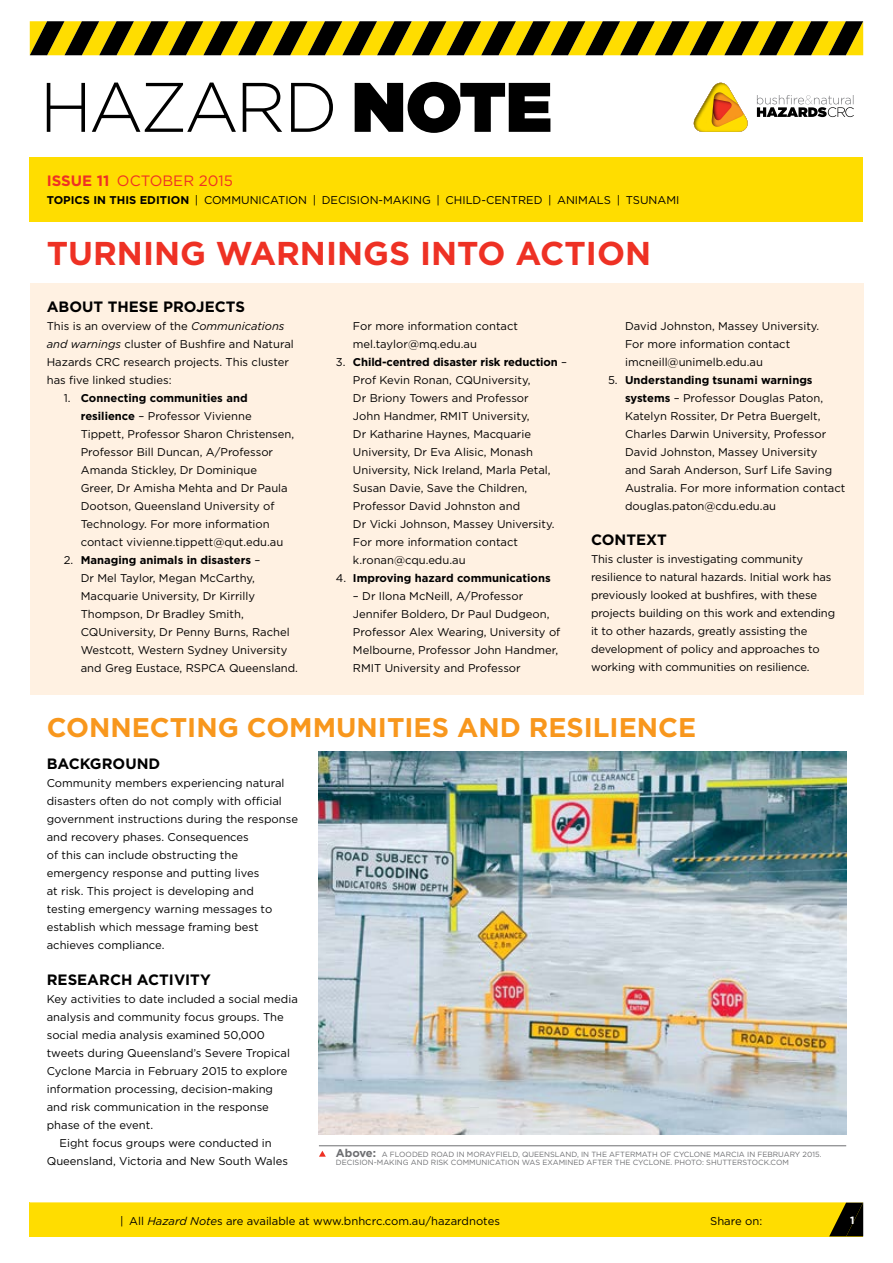
<style>
.page{position:relative;width:893px;height:1263px;background:#fff}
.page>*{position:absolute;margin:0;border:0;box-sizing:border-box;transform-origin:0 0}
.t1{font:700 33px "Gotham";color:#ee3124}
.t2{font:700 27px "Gotham";color:#f8971d}
.t3{font:700 15px "Gotham";color:#000}
.t4{font:15px "Gotham";color:#ee3124}
.t5{font:11.25px/18px "Gotham";color:#000}
.t6{font:700 11.25px "Gotham";color:#000}
.t7{font:700 10.5px "Gotham";color:#fff}
.t8{font:7.5px/8.6px "Gotham";color:#6d6e71}
.s1{font-weight:700}
.s2{font-style:italic}
.s3{font-weight:400}
.s4{font-weight:700;font-size:11.25px}
</style>
<div class="page">
<div style="left:30px;top:283px;width:833px;height:411px;background:#fff1e2"></div>
<hr style="left:319px;top:1145px;width:527px;height:1px;background:#6d6e71">
<svg style="left:319px;top:1151px;width:7px;height:6px"></svg>
<img style="left:319px;top:751px;width:527px;height:384px">
<div style="left:30px;top:1202px;width:833px;height:34px;background:#fd0"></div>
<svg style="left:829px;top:1202px;width:34px;height:34px"></svg>
<svg style="left:30px;top:21px;width:833px;height:34px"></svg>
<svg style="left:757px;top:95px;width:97px;height:22px"></svg>
<svg style="left:693px;top:83px;width:55px;height:49px"></svg>
<svg style="left:47px;top:82px;width:503px;height:51px"></svg>
<div style="left:30px;top:157px;width:833px;height:64px;background:#fd0"></div>
<h3 class="t4" style="left:47px;top:171px;width:188px"><span class="s1">ISSUE 11</span> OCTOBER 2015</h3>
<p class="t5" style="left:47px;top:191px;width:634px"><span class="s1">TOPICS IN THIS EDITION</span> | COMMUNICATION | DECISION-MAKING | CHILD-CENTRED | ANIMALS | TSUNAMI</p>
<h1 class="t1" style="left:47px;top:231px;width:606px">TURNING WARNINGS INTO ACTION</h1>
<h3 class="t3" style="left:47px;top:297px;width:200px">ABOUT THESE PROJECTS</h3>
<p class="t5" style="left:47px;top:317px;width:249px">This is an overview of the <span class="s2">Communications and warnings</span> cluster of Bushfire and Natural Hazards CRC research projects. This cluster has five linked studies:</p>
<p class="t5" style="left:81px;top:389px;width:215px;text-indent:-17px">1. <span class="s1">Connecting communities and resilience</span> – Professor Vivienne Tippett, Professor Sharon Christensen, Professor Bill Duncan, A/Professor Amanda Stickley, Dr Dominique<br>Greer, Dr Amisha Mehta and Dr Paula Dootson, Queensland University of Technology. For more information contact vivienne.tippett@qut.edu.au</p>
<p class="t5" style="left:81px;top:551px;width:219px;text-indent:-17px">2. <span class="s1">Managing animals in disasters</span> –<br>Dr Mel Taylor, Megan McCarthy, Macquarie University, Dr Kirrilly Thompson, Dr Bradley Smith, CQUniversity, Dr Penny Burns, Rachel Westcott, Western Sydney University and Greg Eustace, RSPCA Queensland.</p>
<p class="t5" style="left:353px;top:317px;width:167px">For more information contact mel.taylor@mq.edu.au</p>
<p class="t5" style="left:353px;top:353px;width:216px;text-indent:-17px">3. <span class="s1">Child-centred disaster risk reduction</span> –<br>Prof Kevin Ronan, CQUniversity,<br>Dr Briony Towers and Professor<br>John Handmer, RMIT University,<br>Dr Katharine Haynes, Macquarie<br>University, Dr Eva Alisic, Monash<br>University, Nick Ireland, Marla Petal,<br>Susan Davie, Save the Children,<br>Professor David Johnston and<br>Dr Vicki Johnson, Massey University.<br>For more information contact k.ronan@cqu.edu.au</p>
<p class="t6" style="left:336px;top:571px;width:216px"><span class="s3">4.</span> Improving hazard communications</p>
<p class="t5" style="left:353px;top:587px;width:209px">– Dr Ilona McNeill, A/Professor Jennifer Boldero, Dr Paul Dudgeon, Professor Alex Wearing, University of Melbourne, Professor John Handmer, RMIT University and Professor</p>
<p class="t5" style="left:625px;top:317px;width:196px">David Johnston, Massey University.<br>For more information contact imcneill@unimelb.edu.au</p>
<p class="t5" style="left:625px;top:371px;width:222px;text-indent:-17px">5. <span class="s1">Understanding tsunami warnings systems</span> – Professor Douglas Paton, Katelyn Rossiter, Dr Petra Buergelt, Charles Darwin University, Professor David Johnston, Massey University<br>and Sarah Anderson, Surf Life Saving Australia. For more information contact douglas.paton@cdu.edu.au</p>
<h3 class="t3" style="left:591px;top:530px;width:77px">CONTEXT</h3>
<p class="t5" style="left:591px;top:550px;width:246px">This cluster is investigating community resilience to natural hazards. Initial work has previously looked at bushfires, with these projects building on this work and extending it to other hazards, greatly assisting the development of policy and approaches to working with communities on resilience.</p>
<h2 class="t2" style="left:47px;top:709px;width:651px">CONNECTING COMMUNITIES AND RESILIENCE</h2>
<h3 class="t3" style="left:47px;top:754px;width:115px">BACKGROUND</h3>
<p class="t5" style="left:47px;top:774px;width:253px">Community members experiencing natural disasters often do not comply with official government instructions during the response and recovery phases. Consequences<br>of this can include obstructing the emergency response and putting lives<br>at risk. This project is developing and<br>testing emergency warning messages to establish which message framing best achieves compliance.</p>
<h3 class="t3" style="left:47px;top:970px;width:165px">RESEARCH ACTIVITY</h3>
<p class="t5" style="left:47px;top:990px;width:253px">Key activities to date included a social media</p>
<p class="t5" style="left:47px;top:1008px;width:238px">analysis and community focus groups. The</p>
<p class="t5" style="left:47px;top:1026px;width:220px">social media analysis examined 50,000</p>
<p class="t5" style="left:47px;top:1044px;width:245px">tweets during Queensland’s Severe Tropical</p>
<p class="t5" style="left:47px;top:1062px;width:242px">Cyclone Marcia in February 2015 to explore</p>
<p class="t5" style="left:47px;top:1080px;width:228px">information processing, decision-making</p>
<p class="t5" style="left:47px;top:1098px;width:224px">and risk communication in the response</p>
<p class="t5" style="left:47px;top:1116px;width:108px">phase of the event.</p>
<p class="t5" style="left:60px;top:1134px;width:214px">Eight focus groups were conducted in</p>
<p class="t5" style="left:47px;top:1152px;width:243px">Queensland, Victoria and New South Wales</p>
<p class="t8" style="left:336px;top:1149px;width:487px"><span class="s4">Above:</span> A FLOODED ROAD IN MORAYFIELD, QUEENSLAND, IN THE AFTERMATH OF CYCLONE MARCIA IN FEBRUARY 2015.<br>DECISION-MAKING AND RISK COMMUNICATION WAS EXAMINED AFTER THE CYCLONE. PHOTO: SHUTTERSTOCK.COM</p>
<p class="t5" style="left:120px;top:1211px;width:381px">| All <span class="s2">Hazard Note</span>s are available at www.bnhcrc.com.au/hazardnotes</p>
<p class="t5" style="left:710px;top:1212px;width:54px">Share on:</p>
<p class="t7" style="left:850px;top:1213px;width:6px">1</p>
</div>
